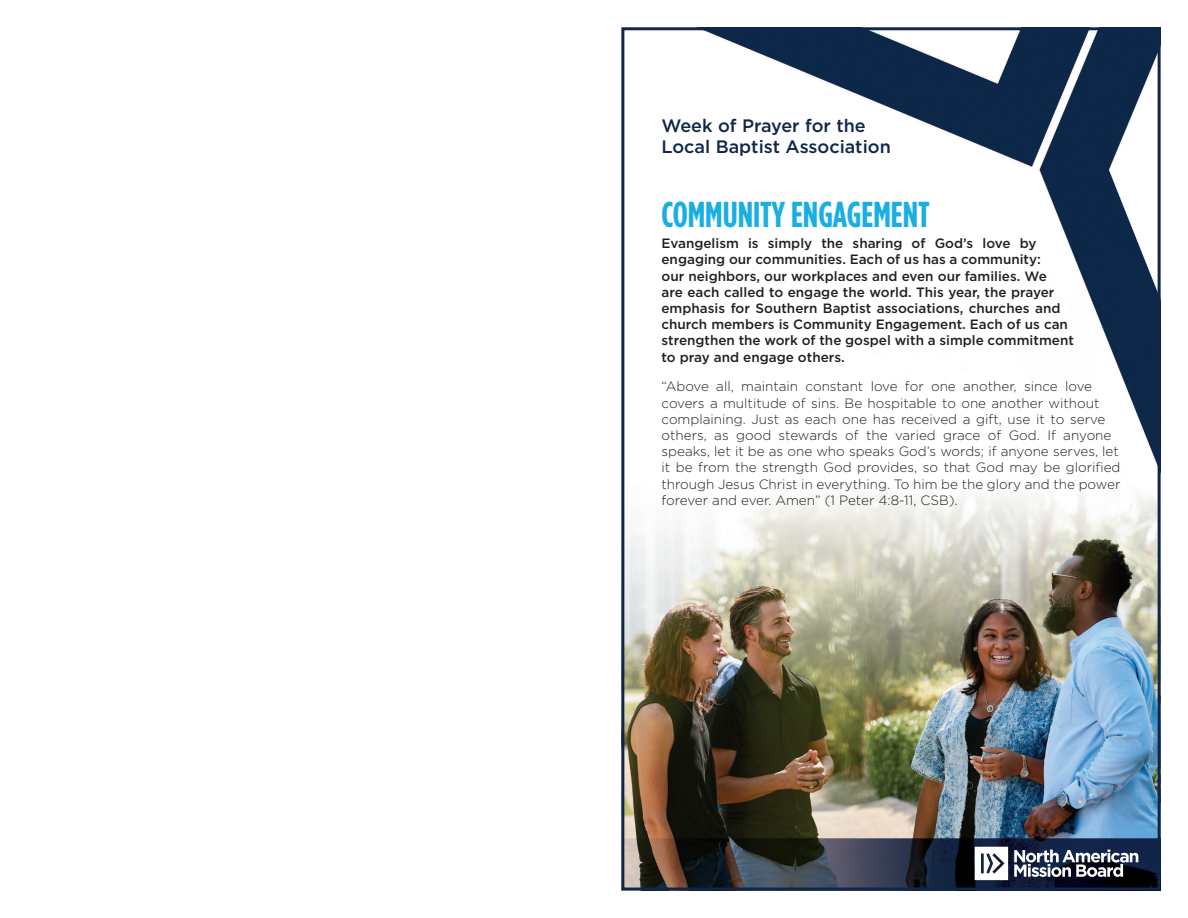
<style>
.page{position:relative;width:1188px;height:918px;background:#fff}
.page>*{position:absolute;margin:0;border:0;box-sizing:border-box;transform-origin:0 0}
.t1{font:700 36px "Gotham Condensed";color:#1aafe3}
.t2{font:500 18px/21px "Gotham";color:#0e274a}
.t3{font:300 13.5px/16.2px "Gotham";color:#231f20}
.t4{font:500 13.5px/16.2px "Gotham";color:#231f20}
</style>
<div class="page">
<img style="left:625px;top:31px;width:532px;height:856px">
<div style="left:621px;top:27px;width:540px;height:864px;border:3px solid #0e274a"></div>
<svg style="left:1014px;top:850px;width:124px;height:27px"></svg>
<svg style="left:975px;top:847px;width:33px;height:33px"></svg>
<h2 class="t2" style="left:662px;top:115px;width:231px">Week of Prayer for the<br>Local Baptist Association</h2>
<h1 class="t1" style="left:662px;top:193px;width:270px">COMMUNITY ENGAGEMENT</h1>
<p class="t4" style="left:662px;top:235px;width:414px">Evangelism is simply the sharing of God’s love by engaging our communities. Each of us has a community:<br>our neighbors, our workplaces and even our families. We<br>are each called to engage the world. This year, the prayer emphasis for Southern Baptist associations, churches and church members is Community Engagement. Each of us can strengthen the work of the gospel with a simple commitment to pray and engage others.</p>
<p class="t3" style="left:662px;top:378px;width:461px">“Above all, maintain constant love for one another, since love covers a multitude of sins. Be hospitable to one another without complaining. Just as each one has received a gift, use it to serve others, as good stewards of the varied grace of God. If anyone speaks, let it be as one who speaks God’s words; if anyone serves, let it be from the strength God provides, so that God may be glorified through Jesus Christ in everything. To him be the glory and the power forever and ever. Amen” (1 Peter 4:8-11, CSB).</p>
</div>
